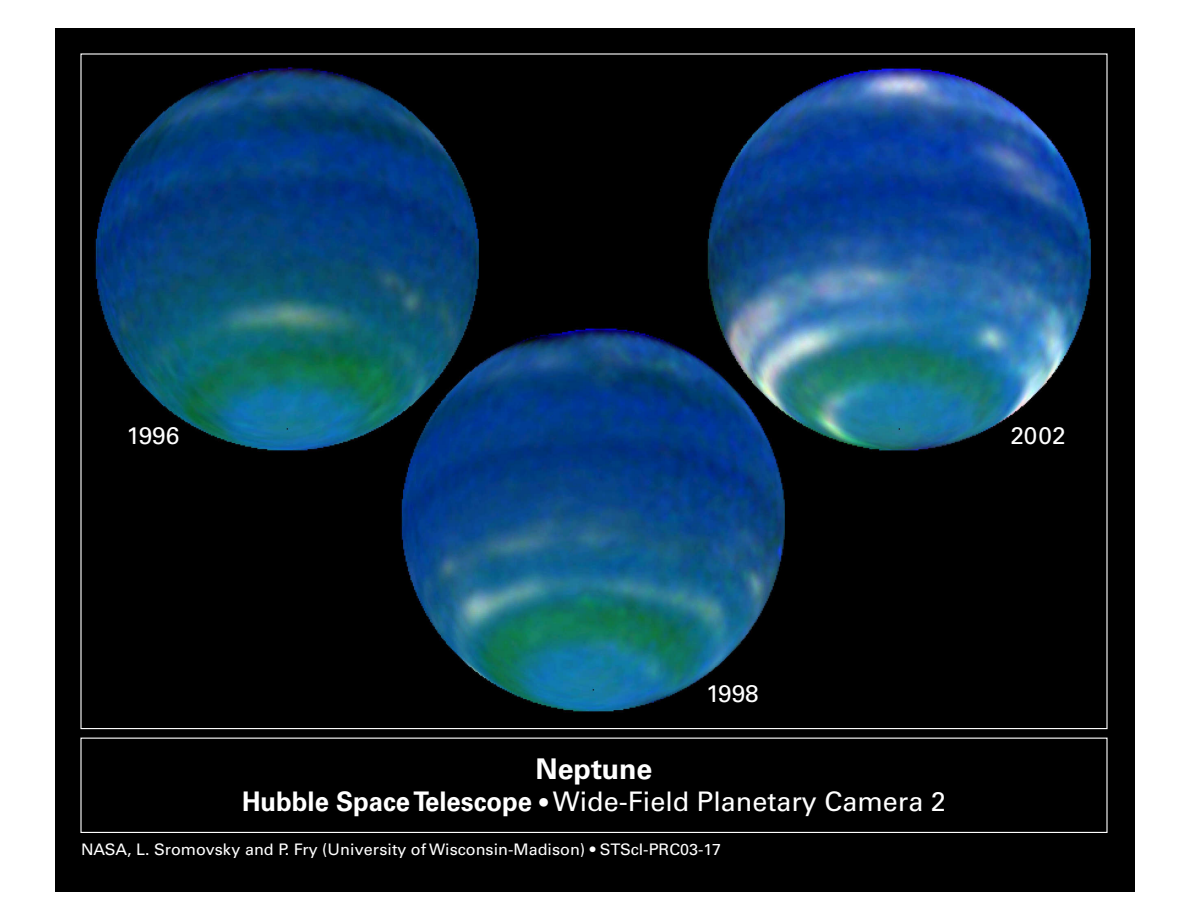
<style>
.page{position:relative;width:1188px;height:918px;background:#fff}
.page>*{position:absolute;margin:0;border:0;box-sizing:border-box;transform-origin:0 0}
.t1{font:700 28.5px "Univers";color:#fff}
.t2{font:27px "Univers";color:#fff}
.t3{font:24px "Univers";color:#fff}
.t4{font:15.9px "Univers";color:#fff}
.s1{font-weight:700}
.s2{font-size:24px}
</style>
<div class="page">
<div style="left:56px;top:28px;width:1080px;height:864px;background:#000"></div>
<img style="left:698px;top:59px;width:399px;height:399px;border-radius:50%">
<img style="left:393px;top:319px;width:399px;height:398px;border-radius:50%">
<img style="left:87px;top:60px;width:398px;height:398px;border-radius:50%">
<div style="left:80px;top:738px;width:1028px;height:95px;border:1px solid #fff"></div>
<h3 class="t3" style="left:127px;top:422px;width:54px">1996</h3>
<h3 class="t3" style="left:1010px;top:422px;width:57px">2002</h3>
<h3 class="t3" style="left:706px;top:679px;width:54px">1998</h3>
<h1 class="t1" style="left:536px;top:752px;width:118px">Neptune</h1>
<h2 class="t2" style="left:242px;top:786px;width:705px"><span class="s1">Hubble SpaceTelescope</span> <span class="s2">•</span> Wide-Field Planetary Camera 2</h2>
<p class="t4" style="left:81px;top:840px;width:642px">NASA, L. Sromovsky and P. Fry (University of Wisconsin-Madison) • STScI-PRC03-17</p>
</div>
